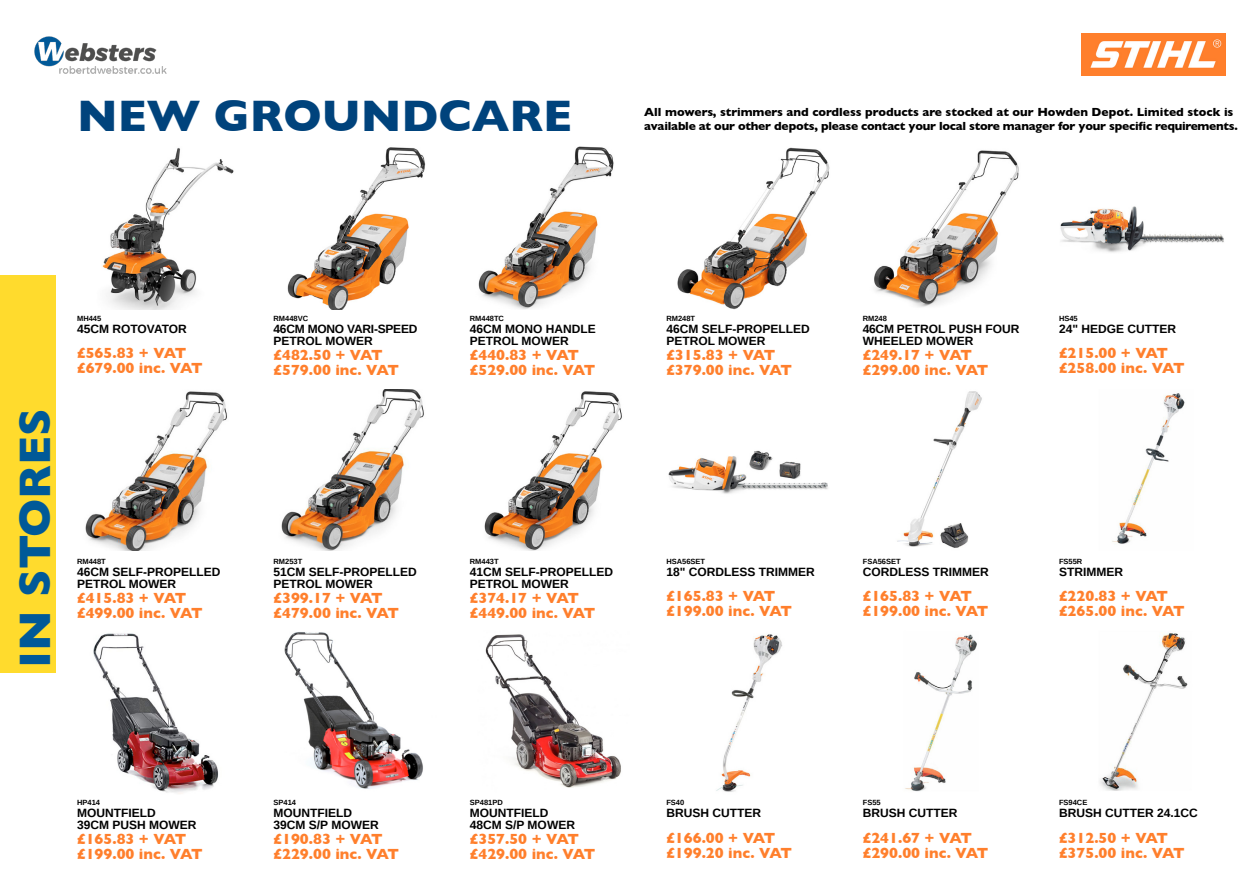
<style>
.page{position:relative;width:1259px;height:893px;background:#fff}
.page>*{position:absolute;margin:0;border:0;box-sizing:border-box;transform-origin:0 0}
.t1{font:700 45px "Gill Sans";color:#00437c}
.t2{font:700 45px "Gill Sans";color:#005998}
.t3{font:700 15px/15px "Gill Sans";color:#ff7f2c}
.t4{font:700 12px/12px "Liberation Sans";color:#000}
.t5{font:700 12px/14.4px "Gill Sans";letter-spacing:-.02em;color:#000}
.t6{font:700 12px/12px "Liberation Sans";letter-spacing:-.02em;color:#000}
.t7{font:700 7.5px "Liberation Sans";color:#000}
</style>
<div class="page">
<img style="left:34px;top:36px;width:133px;height:38px">
<div style="left:0;top:276px;width:56px;height:397px;background:#ffdb2d"></div>
<img style="left:93px;top:633px;width:125px;height:161px">
<img style="left:102px;top:148px;width:132px;height:161px">
<img style="left:85px;top:391px;width:142px;height:160px">
<img style="left:287px;top:147px;width:139px;height:162px">
<img style="left:281px;top:389px;width:143px;height:161px">
<img style="left:284px;top:632px;width:139px;height:157px">
<img style="left:478px;top:146px;width:136px;height:163px">
<img style="left:484px;top:391px;width:138px;height:159px">
<img style="left:485px;top:634px;width:136px;height:154px">
<img style="left:1081px;top:34px;width:144px;height:41px">
<img style="left:677px;top:147px;width:153px;height:162px">
<img style="left:716px;top:634px;width:66px;height:158px">
<img style="left:668px;top:450px;width:160px;height:44px">
<img style="left:874px;top:150px;width:145px;height:157px">
<img style="left:897px;top:391px;width:85px;height:157px">
<img style="left:905px;top:634px;width:72px;height:158px">
<img style="left:1060px;top:206px;width:164px;height:47px">
<img style="left:1112px;top:393px;width:73px;height:151px">
<img style="left:1100px;top:633px;width:88px;height:158px">
<h1 class="t1" style="left:77px;top:80px;width:497px">NEW GROUNDCARE</h1>
<p class="t5" style="left:644px;top:104px;width:595px">All mowers, strimmers and cordless products are stocked at our Howden Depot. Limited stock is available at our other depots, please contact your local store manager for your specific requirements.</p>
<h1 class="t2" style="left:-1px;top:668px;width:261px;rotate:-90deg">IN STORES</h1>
<p class="t7" style="left:77px;top:313px;width:26px">MH445</p>
<p class="t4" style="left:77px;top:322px;width:111px">45CM ROTOVATOR</p>
<p class="t3" style="left:77px;top:345px;width:127px">£565.83 + VAT £679.00 inc. VAT</p>
<p class="t7" style="left:77px;top:556px;width:30px">RM448T</p>
<p class="t4" style="left:77px;top:565px;width:145px">46CM SELF-PROPELLED<br>PETROL MOWER</p>
<p class="t3" style="left:77px;top:590px;width:127px">£415.83 + VAT £499.00 inc. VAT</p>
<p class="t7" style="left:273px;top:313px;width:36px">RM448VC</p>
<p class="t6" style="left:273px;top:322px;width:145px">46CM MONO VARI-SPEED<br>PETROL MOWER</p>
<p class="t3" style="left:273px;top:347px;width:127px">£482.50 + VAT £579.00 inc. VAT</p>
<p class="t7" style="left:470px;top:313px;width:36px">RM448TC</p>
<p class="t4" style="left:470px;top:322px;width:127px">46CM MONO HANDLE<br>PETROL MOWER</p>
<p class="t3" style="left:470px;top:347px;width:127px">£440.83 + VAT £529.00 inc. VAT</p>
<p class="t7" style="left:273px;top:556px;width:30px">RM253T</p>
<p class="t4" style="left:273px;top:565px;width:145px">51CM SELF-PROPELLED<br>PETROL MOWER</p>
<p class="t3" style="left:273px;top:590px;width:127px">£399.17 + VAT £479.00 inc. VAT</p>
<p class="t7" style="left:470px;top:556px;width:30px">RM443T</p>
<p class="t4" style="left:470px;top:565px;width:145px">41CM SELF-PROPELLED<br>PETROL MOWER</p>
<p class="t3" style="left:470px;top:590px;width:127px">£374.17 + VAT £449.00 inc. VAT</p>
<p class="t7" style="left:666px;top:313px;width:30px">RM248T</p>
<p class="t4" style="left:666px;top:322px;width:145px">46CM SELF-PROPELLED<br>PETROL MOWER</p>
<p class="t3" style="left:666px;top:347px;width:127px">£315.83 + VAT £379.00 inc. VAT</p>
<p class="t7" style="left:862px;top:313px;width:26px">RM248</p>
<p class="t4" style="left:862px;top:322px;width:158px">46CM PETROL PUSH FOUR<br>WHEELED MOWER</p>
<p class="t3" style="left:862px;top:347px;width:127px">£249.17 + VAT £299.00 inc. VAT</p>
<p class="t7" style="left:1059px;top:313px;width:20px">HS45</p>
<p class="t4" style="left:1059px;top:322px;width:119px">24" HEDGE CUTTER</p>
<p class="t3" style="left:1059px;top:345px;width:127px">£215.00 + VAT £258.00 inc. VAT</p>
<p class="t7" style="left:666px;top:556px;width:40px">HSA56SET</p>
<p class="t4" style="left:666px;top:565px;width:150px">18" CORDLESS TRIMMER</p>
<p class="t3" style="left:666px;top:588px;width:127px">£165.83 + VAT £199.00 inc. VAT</p>
<p class="t7" style="left:862px;top:556px;width:39px">FSA56SET</p>
<p class="t4" style="left:862px;top:565px;width:127px">CORDLESS TRIMMER</p>
<p class="t3" style="left:862px;top:588px;width:127px">£165.83 + VAT £199.00 inc. VAT</p>
<p class="t7" style="left:1059px;top:556px;width:25px">FS55R</p>
<p class="t4" style="left:1059px;top:565px;width:65px">STRIMMER</p>
<p class="t3" style="left:1059px;top:588px;width:127px">£220.83 + VAT £265.00 inc. VAT</p>
<p class="t7" style="left:77px;top:797px;width:24px">HP414</p>
<p class="t4" style="left:77px;top:807px;width:121px">MOUNTFIELD<br>39CM PUSH MOWER</p>
<p class="t3" style="left:77px;top:831px;width:127px">£165.83 + VAT £199.00 inc. VAT</p>
<p class="t7" style="left:273px;top:797px;width:24px">SP414</p>
<p class="t4" style="left:273px;top:807px;width:107px">MOUNTFIELD<br>39CM S/P MOWER</p>
<p class="t3" style="left:273px;top:831px;width:127px">£190.83 + VAT £229.00 inc. VAT</p>
<p class="t7" style="left:470px;top:797px;width:34px">SP481PD</p>
<p class="t4" style="left:470px;top:807px;width:107px">MOUNTFIELD<br>48CM S/P MOWER</p>
<p class="t3" style="left:470px;top:831px;width:127px">£357.50 + VAT £429.00 inc. VAT</p>
<p class="t7" style="left:666px;top:797px;width:19px">FS40</p>
<p class="t4" style="left:666px;top:807px;width:96px">BRUSH CUTTER</p>
<p class="t3" style="left:666px;top:830px;width:127px">£166.00 + VAT £199.20 inc. VAT</p>
<p class="t7" style="left:862px;top:797px;width:19px">FS55</p>
<p class="t4" style="left:862px;top:807px;width:96px">BRUSH CUTTER</p>
<p class="t3" style="left:862px;top:830px;width:127px">£241.67 + VAT £290.00 inc. VAT</p>
<p class="t7" style="left:1059px;top:797px;width:30px">FS94CE</p>
<p class="t4" style="left:1059px;top:807px;width:140px">BRUSH CUTTER 24.1CC</p>
<p class="t3" style="left:1059px;top:830px;width:127px">£312.50 + VAT £375.00 inc. VAT</p>
</div>
